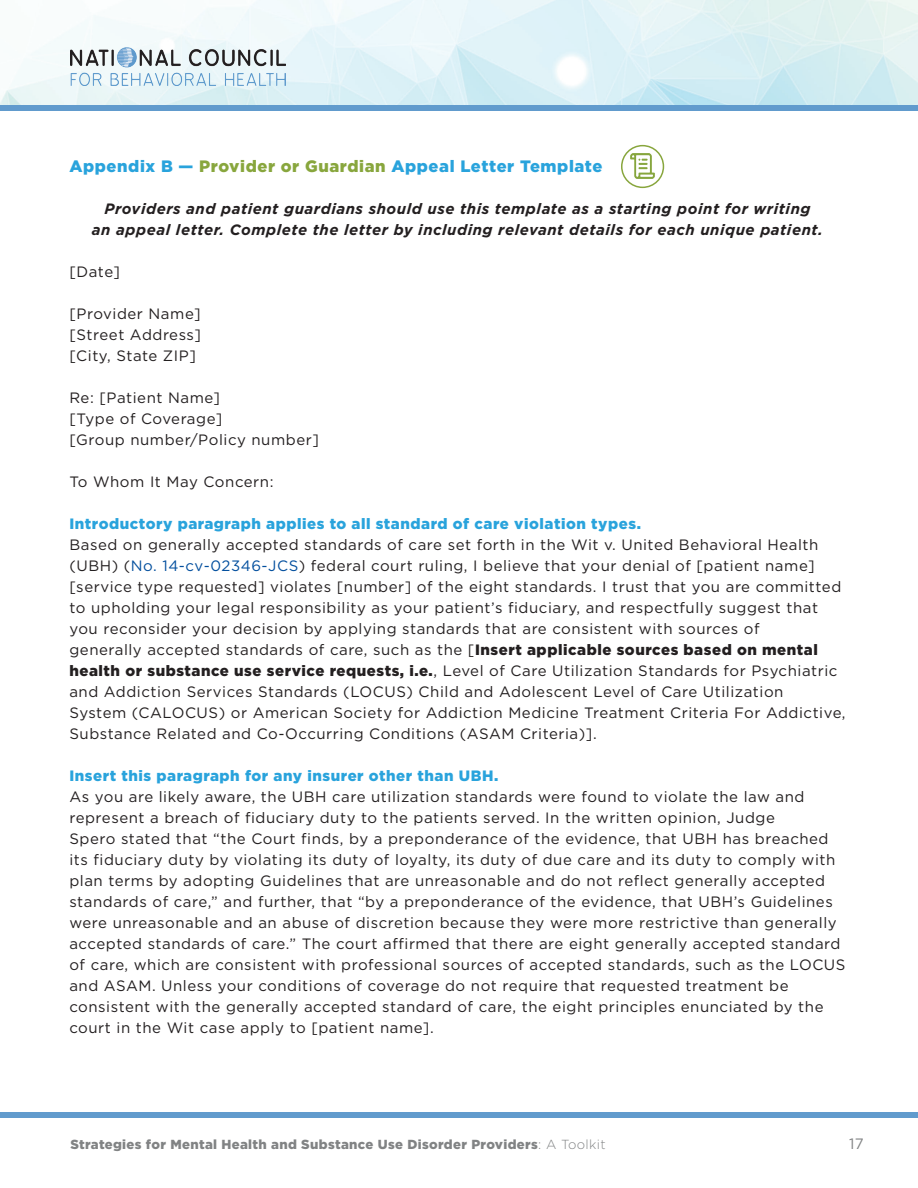
<style>
.page{position:relative;width:918px;height:1188px;background:#fff}
.page>*{position:absolute;margin:0;border:0;box-sizing:border-box;transform-origin:0 0}
.t1{font:900 16.5px "Gotham";letter-spacing:.035em;color:#29a3dc}
.t2{font:15px/21px "Gotham";letter-spacing:.035em;color:#231f20}
.t3{font:italic 700 15px/21px "Gotham";letter-spacing:.035em;color:#231f20;text-align:center}
.t4{font:900 15px "Gotham";letter-spacing:.035em;color:#29a3dc}
.t5{font:15px "Gotham";color:#818384}
.t6{font:900 13.2px "Gotham";letter-spacing:.025em;color:#818384}
.s1{color:#88a63d}
.s2{color:#034f9e}
.s3{font-weight:900}
.s4{font-weight:300}
</style>
<div class="page">
<img style="left:0;top:0;width:918px;height:105px">
<div style="left:0;top:105px;width:918px;height:6px;background:#619bcd"></div>
<img style="left:71px;top:47px;width:215px;height:38px">
<div style="left:0;top:1112px;width:918px;height:6px;background:#619bcd"></div>
<div style="left:621px;top:145px;width:43px;height:43px;border:2px solid #88a63d;border-radius:50%"></div>
<img style="left:630px;top:154px;width:25px;height:25px">
<p class="t1" style="left:69px;top:156px;width:534px">Appendix B — <span class="s1">Provider or Guardian</span> Appeal Letter Template</p>
<p class="t3" style="left:92px;top:198px;width:733px">Providers and patient guardians should use this template as a starting point for writing<br>an appeal letter. Complete the letter by including relevant details for each unique patient.</p>
<p class="t2" style="left:69px;top:261px;width:52px">[Date]</p>
<p class="t2" style="left:69px;top:303px;width:133px">[Provider Name]</p>
<p class="t2" style="left:69px;top:324px;width:133px">[Street Address]</p>
<p class="t2" style="left:69px;top:345px;width:128px">[City, State ZIP]</p>
<p class="t2" style="left:69px;top:387px;width:152px">Re: [Patient Name]</p>
<p class="t2" style="left:69px;top:408px;width:154px">[Type of Coverage]</p>
<p class="t2" style="left:69px;top:429px;width:251px">[Group number/Policy number]</p>
<p class="t2" style="left:69px;top:471px;width:206px">To Whom It May Concern:</p>
<p class="t4" style="left:69px;top:515px;width:573px">Introductory paragraph applies to all standard of care violation types.</p>
<p class="t2" style="left:69px;top:534px;width:778px">Based on generally accepted standards of care set forth in the Wit v. United Behavioral Health (UBH) (<span class="s2">No. 14-cv-02346-JCS</span>) federal court ruling, I believe that your denial of [patient name] [service type requested] violates [number] of the eight standards. I trust that you are committed to upholding your legal responsibility as your patient’s fiduciary, and respectfully suggest that you reconsider your decision by applying standards that are consistent with sources of<br>generally accepted standards of care, such as the [<span class="s3">Insert applicable sources based on mental health or substance use service requests, i.e.</span>, Level of Care Utilization Standards for Psychiatric and Addiction Services Standards (LOCUS) Child and Adolescent Level of Care Utilization<br>System (CALOCUS) or American Society for Addiction Medicine Treatment Criteria For Addictive, Substance Related and Co-Occurring Conditions (ASAM Criteria)].</p>
<p class="t4" style="left:69px;top:767px;width:430px">Insert this paragraph for any insurer other than UBH.</p>
<p class="t2" style="left:69px;top:786px;width:737px">As you are likely aware, the UBH care utilization standards were found to violate the law and</p>
<p class="t2" style="left:69px;top:807px;width:707px">represent a breach of fiduciary duty to the patients served. In the written opinion, Judge</p>
<p class="t2" style="left:69px;top:828px;width:778px">Spero stated that “the Court finds, by a preponderance of the evidence, that UBH has breached its fiduciary duty by violating its duty of loyalty, its duty of due care and its duty to comply with plan terms by adopting Guidelines that are unreasonable and do not reflect generally accepted standards of care,” and further, that “by a preponderance of the evidence, that UBH’s Guidelines were unreasonable and an abuse of discretion because they were more restrictive than generally accepted standards of care.” The court affirmed that there are eight generally accepted standard of care, which are consistent with professional sources of accepted standards, such as the LOCUS and ASAM. Unless your conditions of coverage do not require that requested treatment be</p>
<p class="t2" style="left:69px;top:996px;width:756px">consistent with the generally accepted standard of care, the eight principles enunciated by the court in the Wit case apply to [patient name].</p>
<p class="t6" style="left:70px;top:1137px;width:537px">Strategies for Mental Health and Substance Use Disorder Providers<span class="s4">: A Toolkit</span></p>
<p class="t5" style="left:849px;top:1136px;width:16px">17</p>
</div>
